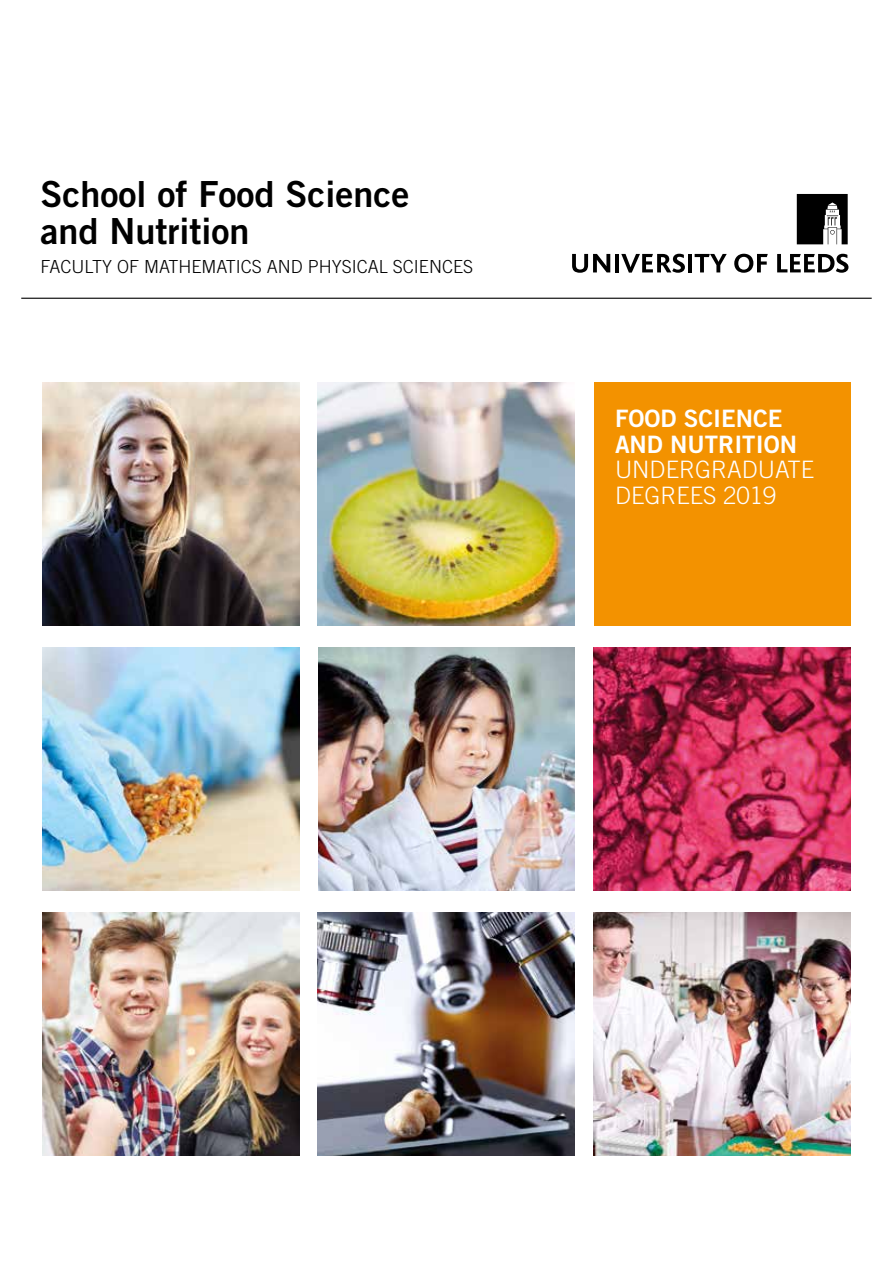
<style>
.page{position:relative;width:893px;height:1263px;background:#fff}
.page>*{position:absolute;margin:0;border:0;box-sizing:border-box;transform-origin:0 0}
.t1{font:36px/37.5px "Trade Gothic Bold Two";color:#000}
.t2{font:300 24px/25.5px "Trade Gothic";color:#fff}
.t3{font:24px/25.5px "Trade Gothic Bold Two";color:#fff}
.t4{font:300 18px "Trade Gothic";color:#000}
</style>
<div class="page">
<img style="left:43px;top:383px;width:256px;height:243px">
<img style="left:594px;top:648px;width:256px;height:243px">
<img style="left:318px;top:383px;width:256px;height:243px">
<hr style="left:21px;top:298px;width:851px;height:1px;background:#000">
<img style="left:318px;top:648px;width:257px;height:243px">
<div style="left:594px;top:383px;width:256px;height:243px;background:#f39200"></div>
<img style="left:43px;top:648px;width:256px;height:243px">
<img style="left:318px;top:913px;width:256px;height:243px">
<img style="left:594px;top:913px;width:256px;height:243px">
<img style="left:43px;top:913px;width:256px;height:243px">
<svg style="left:797px;top:194px;width:51px;height:50px"></svg>
<svg style="left:572px;top:254px;width:38px;height:19px"></svg>
<hr style="left:615px;top:254px;width:4px;height:18px;background:#000">
<svg style="left:621px;top:254px;width:64px;height:19px"></svg>
<hr style="left:688px;top:254px;width:4px;height:18px;background:#000">
<svg style="left:695px;top:254px;width:32px;height:18px"></svg>
<svg style="left:734px;top:254px;width:34px;height:19px"></svg>
<svg style="left:777px;top:254px;width:71px;height:19px"></svg>
<h1 class="t1" style="left:40px;top:175px;width:370px">School of Food Science and Nutrition</h1>
<p class="t4" style="left:40px;top:256px;width:434px">FACULTY OF MATHEMATICS AND PHYSICAL SCIENCES</p>
<h2 class="t3" style="left:615px;top:406px;width:183px">FOOD SCIENCE<br>AND NUTRITION</h2>
<h2 class="t2" style="left:615px;top:457px;width:201px">UNDERGRADUATE<br>DEGREES 2019</h2>
</div>
